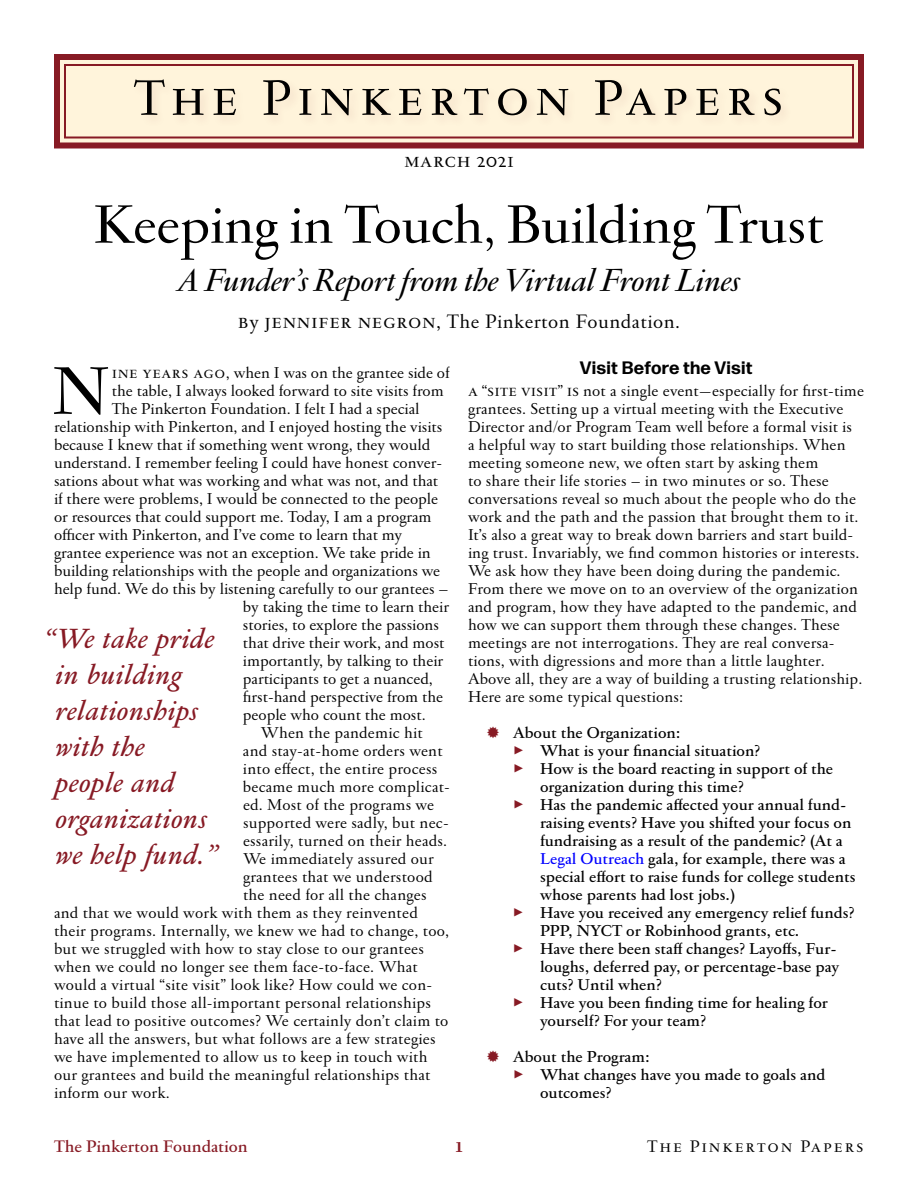
<style>
.page{position:relative;width:918px;height:1188px;background:#fff}
.page>*{position:absolute;margin:0;border:0;box-sizing:border-box;transform-origin:0 0}
.t1{font:600 73.05px "Garamond FB Display";color:#000}
.t2{font:600 58.5px "Garamond FB Display";color:#000}
.t3{font:54px "Garamond FB Text Regular SC";letter-spacing:.1em;color:#000}
.t4{font:italic 600 34.5px "Garamond FB Display";color:#000}
.t5{font:italic 600 30px/36px "Garamond FB Text";letter-spacing:.01em;color:#871a24}
.t6{font:21px "Garamond FB Text";letter-spacing:.025em;color:#000}
.t7{font:21px "Garamond FB Text Regular SC";letter-spacing:.025em;color:#000}
.t8{font:700 21px "Garamond FB Text";color:#871a24}
.t9{font:600 18px "Garamond FB Text";color:#871a24}
.t10{font:700 18px "Forma DJR Micro";letter-spacing:.01em;color:#000}
.t11{font:18px "Garamond FB Text Regular SC";letter-spacing:.1em;color:#000}
.t12{font:17.1px/18px "Garamond FB Text";letter-spacing:.01em;color:#000}
.t13{font:600 17.1px "Garamond FB Text";color:#000}
.s1{font-family:"Garamond FB Text Regular SC"}
.s2{font-family:"FF Dingbests";font-weight:400;font-size:16.5px;color:#871a24}
.s3{font-family:"FF Dingbests";font-weight:400;color:#871a24}
.s4{color:#00f}
</style>
<div class="page">
<svg style="left:54px;top:54px;width:810px;height:95px;background:#dcb5a6"></svg>
<div style="left:64px;top:64px;width:790px;height:75px;border:2px solid #871a24"></div>
<div style="left:131px;top:76px;width:662px;height:52px;background:#fef3da"></div>
<h3 class="t3" style="left:134px;top:71px;width:652px">The Pinkerton Papers</h3>
<p class="t7" style="left:404px;top:150px;width:111px">march 2021</p>
<h2 class="t2" style="left:94px;top:196px;width:731px">Keeping in Touch, Building Trust</h2>
<h3 class="t4" style="left:178px;top:263px;width:563px">A Funder’s Report from the Virtual Front Lines</h3>
<p class="t6" style="left:238px;top:311px;width:444px"><span class="s1">b</span>y <span class="s1">jennifer negron,</span> The Pinkerton Foundation<span class="s1">.</span></p>
<h1 class="t1" style="left:53px;top:356px;width:57px">N</h1>
<p class="t12" style="left:112px;top:364px;width:339px"><span class="s1">ine years ago</span>, when I was on the grantee side of</p>
<p class="t12" style="left:112px;top:382px;width:333px">the table, I always looked forward to site visits from</p>
<p class="t12" style="left:112px;top:400px;width:309px">The Pinkerton Foundation. I felt I had a special</p>
<p class="t12" style="left:54px;top:418px;width:390px">relationship with Pinkerton, and I enjoyed hosting the visits</p>
<p class="t12" style="left:54px;top:436px;width:378px">because I knew that if something went wrong, they would</p>
<p class="t12" style="left:54px;top:454px;width:390px">understand. I remember feeling I could have honest conver-</p>
<p class="t12" style="left:54px;top:472px;width:386px">sations about what was working and what was not, and that</p>
<p class="t12" style="left:54px;top:490px;width:386px">if there were problems, I would be connected to the people</p>
<p class="t12" style="left:54px;top:508px;width:379px">or resources that could support me. Today, I am a program</p>
<p class="t12" style="left:54px;top:526px;width:350px">officer with Pinkerton, and I’ve come to learn that my</p>
<p class="t12" style="left:54px;top:544px;width:378px">grantee experience was not an exception. We take pride in</p>
<p class="t12" style="left:54px;top:562px;width:388px">building relationships with the people and organizations we</p>
<p class="t12" style="left:54px;top:580px;width:396px">help fund. We do this by listening carefully to our grantees –</p>
<p class="t12" style="left:243px;top:598px;width:208px">by taking the time to learn their</p>
<p class="t12" style="left:243px;top:616px;width:197px">stories, to explore the passions</p>
<p class="t12" style="left:243px;top:634px;width:203px">that drive their work, and most</p>
<p class="t12" style="left:243px;top:652px;width:202px">importantly, by talking to their</p>
<p class="t12" style="left:243px;top:670px;width:191px">participants to get a nuanced,</p>
<p class="t12" style="left:243px;top:688px;width:202px">first-hand perspective from the</p>
<p class="t12" style="left:243px;top:706px;width:184px">people who count the most.</p>
<p class="t12" style="left:261px;top:724px;width:163px">When the pandemic hit</p>
<p class="t12" style="left:243px;top:742px;width:201px">and stay-at-home orders went</p>
<p class="t12" style="left:243px;top:760px;width:196px">into effect, the entire process</p>
<p class="t12" style="left:243px;top:778px;width:209px">became much more complicat-</p>
<p class="t12" style="left:243px;top:796px;width:193px">ed. Most of the programs we</p>
<p class="t12" style="left:243px;top:814px;width:207px">supported were sadly, but nec-</p>
<p class="t12" style="left:243px;top:832px;width:206px">essarily, turned on their heads.</p>
<p class="t12" style="left:243px;top:850px;width:192px">We immediately assured our</p>
<p class="t12" style="left:243px;top:868px;width:191px">grantees that we understood</p>
<p class="t12" style="left:243px;top:886px;width:185px">the need for all the changes</p>
<p class="t12" style="left:54px;top:904px;width:365px">and that we would work with them as they reinvented</p>
<p class="t12" style="left:54px;top:922px;width:397px">their programs. Internally, we knew we had to change, too,</p>
<p class="t12" style="left:54px;top:940px;width:372px">but we struggled with how to stay close to our grantees</p>
<p class="t12" style="left:54px;top:958px;width:365px">when we could no longer see them face-to-face. What</p>
<p class="t12" style="left:54px;top:976px;width:380px">would a virtual “site visit” look like? How could we con-</p>
<p class="t12" style="left:54px;top:994px;width:378px">tinue to build those all-important personal relationships</p>
<p class="t12" style="left:54px;top:1012px;width:396px">that lead to positive outcomes? We certainly don’t claim to</p>
<p class="t12" style="left:54px;top:1030px;width:383px">have all the answers, but what follows are a few strategies</p>
<p class="t12" style="left:54px;top:1048px;width:375px">we have implemented to allow us to keep in touch with</p>
<p class="t12" style="left:54px;top:1066px;width:378px">our grantees and build the meaningful relationships that</p>
<p class="t12" style="left:54px;top:1084px;width:117px">inform our work.</p>
<h3 class="t5" style="left:55px;top:622px;width:163px;text-indent:-11px">“We take pride in building relationships with the people and organizations we help fund.”</h3>
<p class="t10" style="left:580px;top:356px;width:174px">Visit Before the Visit</p>
<p class="t12" style="left:468px;top:382px;width:398px"><span class="s1">a “site visit” is</span> not a single event—especially for first-time grantees. Setting up a virtual meeting with the Executive Director and/or Program Team well before a formal visit is<br>a helpful way to start building those relationships. When meeting someone new, we often start by asking them<br>to share their life stories – in two minutes or so. These conversations reveal so much about the people who do the work and the path and the passion that brought them to it.<br>It’s also a great way to break down barriers and start build&shy;ing trust. Invariably, we find common histories or interests.<br>We ask how they have been doing during the pandemic.<br>From there we move on to an overview of the organization and program, how they have adapted to the pandemic, and how we can support them through these changes. These meetings are not interrogations. They are real conversa&shy;tions, with digressions and more than a little laughter.<br>Above all, they are a way of building a trusting relationship.<br>Here are some typical questions:</p>
<p class="t13" style="left:486px;top:724px;width:196px"><span class="s2">M</span> About the Organization:</p>
<p class="t13" style="left:513px;top:742px;width:249px"><span class="s3">&gt;</span> What is your financial situation?</p>
<p class="t13" style="left:513px;top:760px;width:322px"><span class="s3">&gt;</span> How is the board reacting in support of the</p>
<p class="t13" style="left:540px;top:778px;width:205px">organization during this time?</p>
<p class="t13" style="left:513px;top:796px;width:335px"><span class="s3">&gt;</span> Has the pandemic affected your annual fund-</p>
<p class="t13" style="left:540px;top:814px;width:313px">raising events? Have you shifted your focus on</p>
<p class="t13" style="left:540px;top:832px;width:304px">fundraising as a result of the pandemic? (At a</p>
<p class="t13" style="left:540px;top:850px;width:307px"><span class="s4">Legal Outreach</span> gala, for example, there was a</p>
<p class="t13" style="left:540px;top:868px;width:317px">special effort to raise funds for college students</p>
<p class="t13" style="left:540px;top:886px;width:197px">whose parents had lost jobs.)</p>
<p class="t13" style="left:513px;top:904px;width:343px"><span class="s3">&gt;</span> Have you received any emergency relief funds?</p>
<p class="t13" style="left:540px;top:922px;width:261px">PPP, NYCT or Robinhood grants, etc.</p>
<p class="t13" style="left:513px;top:940px;width:325px"><span class="s3">&gt;</span> Have there been staff changes? Layoffs, Fur-</p>
<p class="t13" style="left:540px;top:958px;width:301px">loughs, deferred pay, or percentage-base pay</p>
<p class="t13" style="left:540px;top:976px;width:123px">cuts? Until when?</p>
<p class="t13" style="left:513px;top:994px;width:316px"><span class="s3">&gt;</span> Have you been finding time for healing for</p>
<p class="t13" style="left:540px;top:1012px;width:168px">yourself? For your team?</p>
<p class="t13" style="left:486px;top:1048px;width:165px"><span class="s2">M</span> About the Program:</p>
<p class="t13" style="left:513px;top:1066px;width:314px"><span class="s3">&gt;</span> What changes have you made to goals and</p>
<p class="t13" style="left:540px;top:1084px;width:73px">outcomes?</p>
<p class="t9" style="left:54px;top:1137px;width:195px">The Pinkerton Foundation</p>
<p class="t8" style="left:455px;top:1135px;width:9px">1</p>
<p class="t11" style="left:647px;top:1137px;width:218px">The Pinkerton Papers</p>
</div>
